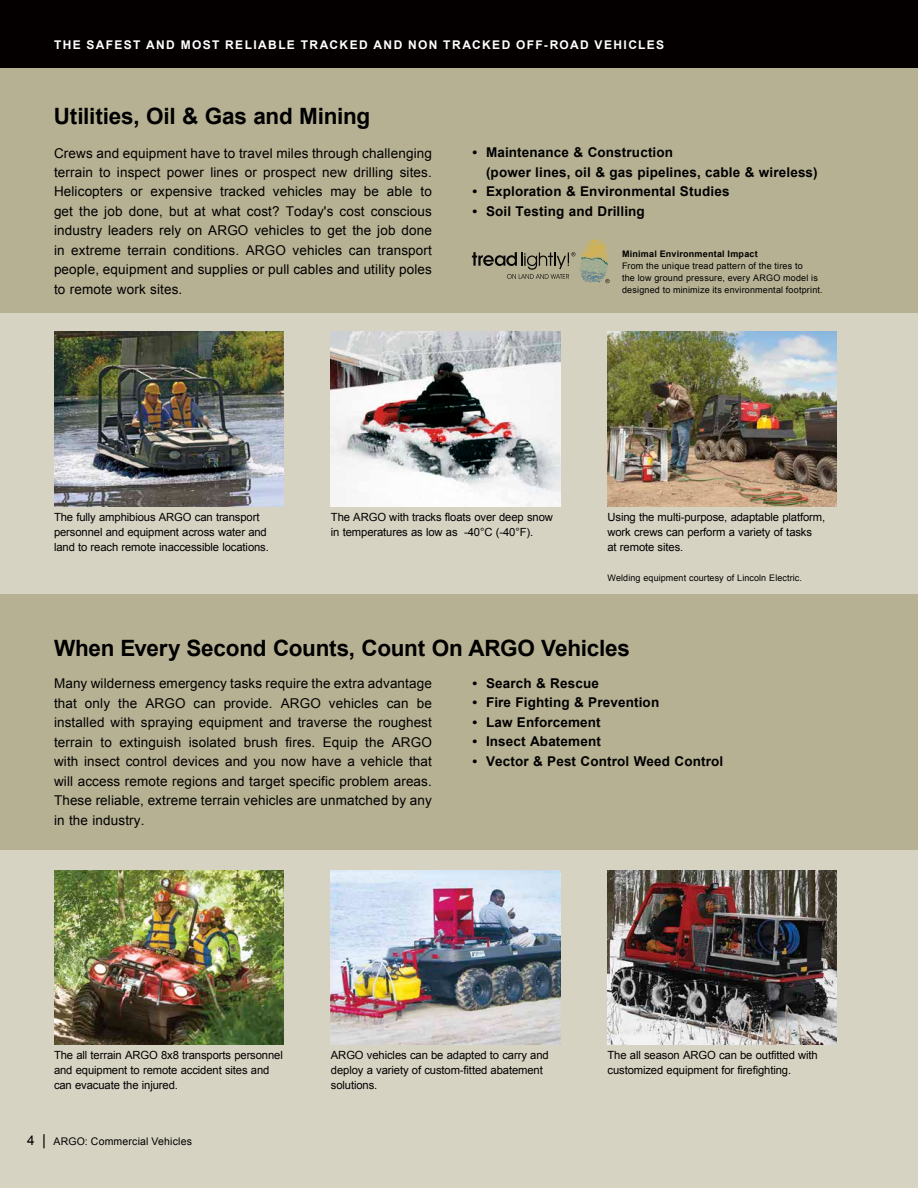
<style>
.page{position:relative;width:918px;height:1188px;background:#fff}
.page>*{position:absolute;margin:0;border:0;box-sizing:border-box;transform-origin:0 0}
.t1{font:700 22.5px "Arial";letter-spacing:-.01em;color:#000}
.t2{font:13.5px/19.5px "Arial";letter-spacing:.01em;color:#000;text-align:justify}
.t3{font:700 13.5px/19.5px "Arial";letter-spacing:.01em;color:#000}
.t4{font:700 12px "Arial";letter-spacing:.115em;color:#fff}
.t5{font:11.25px/15px "Arial";letter-spacing:-.01em;color:#000}
.t6{font:10.5px "Arial";letter-spacing:.015em;color:#000}
.t7{font:9px/12px "Arial";letter-spacing:.02em;color:#000}
.t8{font:700 9px "Arial";letter-spacing:.025em;color:#000}
.s1{font-size:13.5px}
.s2{font-size:15px}
</style>
<div class="page">
<div style="left:0;top:65px;width:918px;height:1123px;background:#b7b193"></div>
<div style="left:0;top:850px;width:918px;height:338px;background:#d7d3c3"></div>
<div style="left:0;top:313px;width:918px;height:281px;background:#d7d3c3"></div>
<img style="left:608px;top:870px;width:229px;height:175px">
<img style="left:608px;top:332px;width:229px;height:175px">
<img style="left:331px;top:870px;width:229px;height:175px">
<img style="left:331px;top:332px;width:229px;height:175px">
<img style="left:54px;top:870px;width:229px;height:175px">
<img style="left:54px;top:332px;width:229px;height:175px">
<div style="left:0;top:0;width:918px;height:68px;background:#040000"></div>
<svg style="left:472px;top:239px;width:138px;height:44px"></svg>
<p class="t4" style="left:54px;top:37px;width:612px">THE SAFEST AND MOST RELIABLE TRACKED AND NON TRACKED OFF-ROAD VEHICLES</p>
<h1 class="t1" style="left:54px;top:101px;width:318px">Utilities, Oil &amp; Gas and Mining</h1>
<p class="t2" style="left:54px;top:143px;width:379px">Crews and equipment have to travel miles through challenging terrain to inspect power lines or prospect new drilling sites.<br>Helicopters or expensive tracked vehicles may be able to get the job done, but at what cost? Today's cost conscious industry leaders rely on ARGO vehicles to get the job done in extreme terrain conditions. ARGO vehicles can transport people, equipment and supplies or pull cables and utility poles to remote work sites.</p>
<p class="t3" style="left:486px;top:143px;width:333px;text-indent:-14px">• Maintenance &amp; Construction<br>(power lines, oil &amp; gas pipelines, cable &amp; wireless)</p>
<p class="t3" style="left:472px;top:182px;width:259px">• Exploration &amp; Environmental Studies</p>
<p class="t3" style="left:472px;top:202px;width:174px">• Soil Testing and Drilling</p>
<p class="t8" style="left:622px;top:248px;width:137px">Minimal Environmental Impact</p>
<p class="t7" style="left:622px;top:260px;width:202px">From the unique tread pattern of the tires to<br>the low ground pressure, every ARGO model is designed to minimize its environmental footprint.</p>
<p class="t5" style="left:54px;top:510px;width:216px">The fully amphibious ARGO can transport personnel and equipment across water and land to reach remote inaccessible locations.</p>
<p class="t5" style="left:331px;top:510px;width:224px">The ARGO with tracks floats over deep snow in temperatures as low as -40°C (-40°F).</p>
<p class="t5" style="left:608px;top:510px;width:219px">Using the multi-purpose, adaptable platform, work crews can perform a variety of tasks<br>at remote sites.</p>
<p class="t7" style="left:608px;top:572px;width:196px">Welding equipment courtesy of Lincoln Electric.</p>
<h1 class="t1" style="left:54px;top:633px;width:577px">When Every Second Counts, Count On ARGO Vehicles</h1>
<p class="t2" style="left:54px;top:674px;width:379px">Many wilderness emergency tasks require the extra advantage that only the ARGO can provide. ARGO vehicles can be installed with spraying equipment and traverse the roughest terrain to extinguish isolated brush fires. Equip the ARGO with insect control devices and you now have a vehicle that will access remote regions and target specific problem areas.<br>These reliable, extreme terrain vehicles are unmatched by any in the industry.</p>
<p class="t3" style="left:472px;top:674px;width:128px">• Search &amp; Rescue</p>
<p class="t3" style="left:472px;top:693px;width:188px">• Fire Fighting &amp; Prevention</p>
<p class="t3" style="left:472px;top:713px;width:130px">• Law Enforcement</p>
<p class="t3" style="left:472px;top:732px;width:130px">• Insect Abatement</p>
<p class="t3" style="left:472px;top:752px;width:252px">• Vector &amp; Pest Control Weed Control</p>
<p class="t5" style="left:54px;top:1048px;width:230px">The all terrain ARGO 8x8 transports personnel and equipment to remote accident sites and can evacuate the injured.</p>
<p class="t6" style="left:27px;top:1134px;width:166px"><span class="s1">4</span> <span class="s2">|</span> ARGO: Commercial Vehicles</p>
<p class="t5" style="left:331px;top:1048px;width:219px">ARGO vehicles can be adapted to carry and deploy a variety of custom-fitted abatement solutions.</p>
<p class="t5" style="left:608px;top:1048px;width:212px">The all season ARGO can be outfitted with customized equipment for firefighting.</p>
</div>
